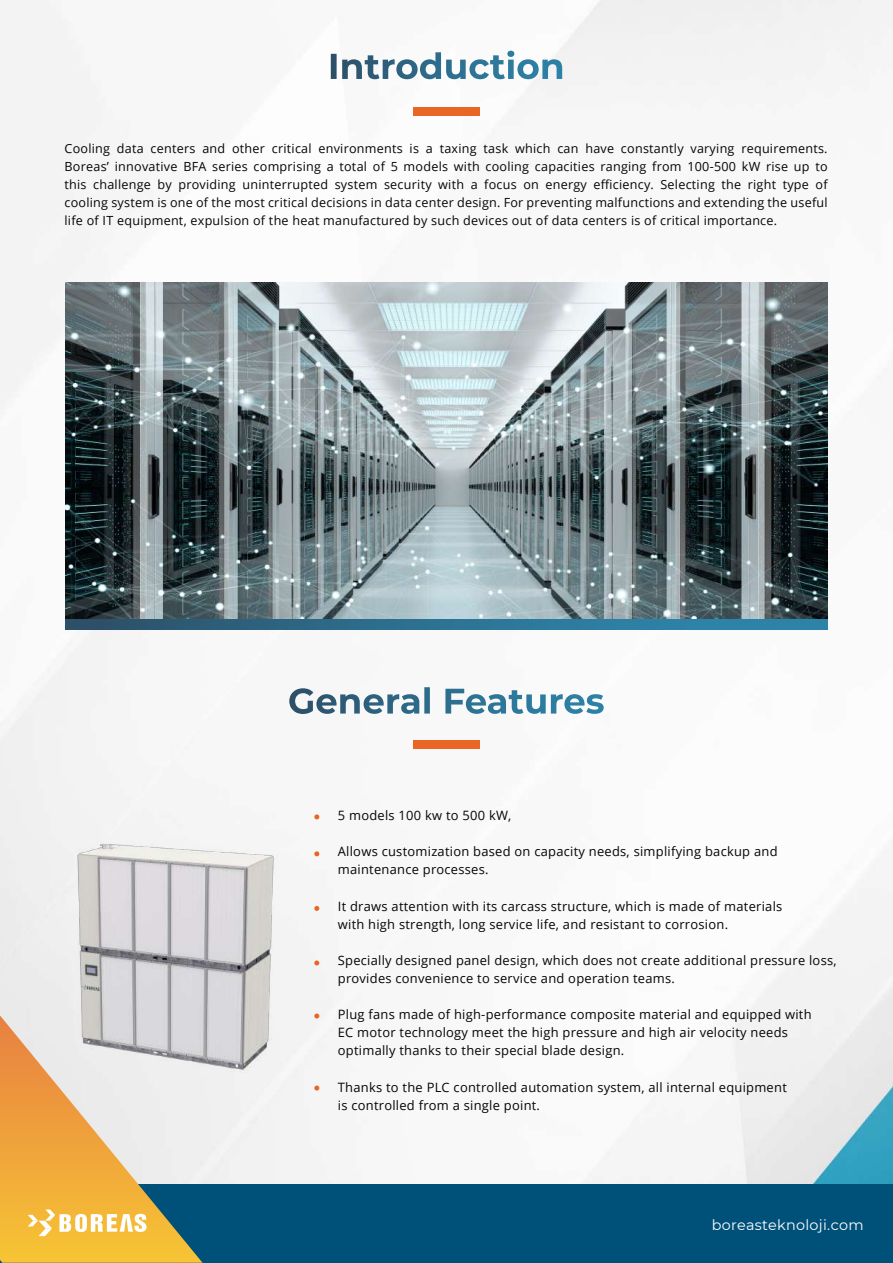
<style>
.page{position:relative;width:893px;height:1263px;background:#fff}
.page>*{position:absolute;margin:0;border:0;box-sizing:border-box;transform-origin:0 0}
.t1{font:14.4px "Montserrat";letter-spacing:.02em;color:#fff}
.t2{font:12.9px/18.1px "Open Sans";letter-spacing:.02em;color:#050505}
.t3{font:12.6px/18.1px "Open Sans";letter-spacing:.02em;color:#050505;text-align:justify}
</style>
<div class="page">
<img style="left:0;top:0;width:893px;height:1185px">
<div style="left:0;top:1185px;width:893px;height:78px;background:#00517a"></div>
<svg style="left:0;top:1015px;width:203px;height:248px"></svg>
<hr style="left:2px;top:1262px;width:201px;height:1px;background:#c79f42">
<div style="left:413px;top:107px;width:67px;height:8px;background:#e96624"></div>
<svg style="left:28px;top:1209px;width:119px;height:27px;background:#f7d17c"></svg>
<svg style="left:331px;top:51px;width:231px;height:28px"></svg>
<svg style="left:65px;top:618px;width:763px;height:12px;background:#33718f"></svg>
<img style="left:65px;top:282px;width:763px;height:336px">
<div style="left:413px;top:740px;width:67px;height:9px;background:#e96624"></div>
<img style="left:25px;top:808px;width:301px;height:297px">
<svg style="left:289px;top:687px;width:315px;height:27px"></svg>
<p class="t3" style="left:65px;top:139px;width:765px">Cooling data centers and other critical environments is a taxing task which can have constantly varying requirements.<br>Boreas’ innovative BFA series comprising a total of 5 models with cooling capacities ranging from 100-500 kW rise up to this challenge by providing uninterrupted system security with a focus on energy efficiency. Selecting the right type of cooling system is one of the most critical decisions in data center design. For preventing malfunctions and extending the useful life of IT equipment, expulsion of the heat manufactured by such devices out of data centers is of critical importance.</p>
<p class="t2" style="left:338px;top:806px;width:175px">5 models 100 kw to 500 kW,</p>
<p class="t2" style="left:338px;top:842px;width:441px">Allows customization based on capacity needs, simplifying backup and maintenance processes.</p>
<p class="t2" style="left:338px;top:896px;width:446px">It draws attention with its carcass structure, which is made of materials with high strength, long service life, and resistant to corrosion.</p>
<p class="t2" style="left:338px;top:951px;width:500px">Specially designed panel design, which does not create additional pressure loss, provides convenience to service and operation teams.</p>
<p class="t2" style="left:338px;top:1005px;width:475px">Plug fans made of high-performance composite material and equipped with<br>EC motor technology meet the high pressure and high air velocity needs optimally thanks to their special blade design.</p>
<p class="t2" style="left:338px;top:1077px;width:450px">Thanks to the PLC controlled automation system, all internal equipment is controlled from a single point.</p>
<p class="t1" style="left:712px;top:1215px;width:153px">boreasteknoloji.com</p>
</div>
